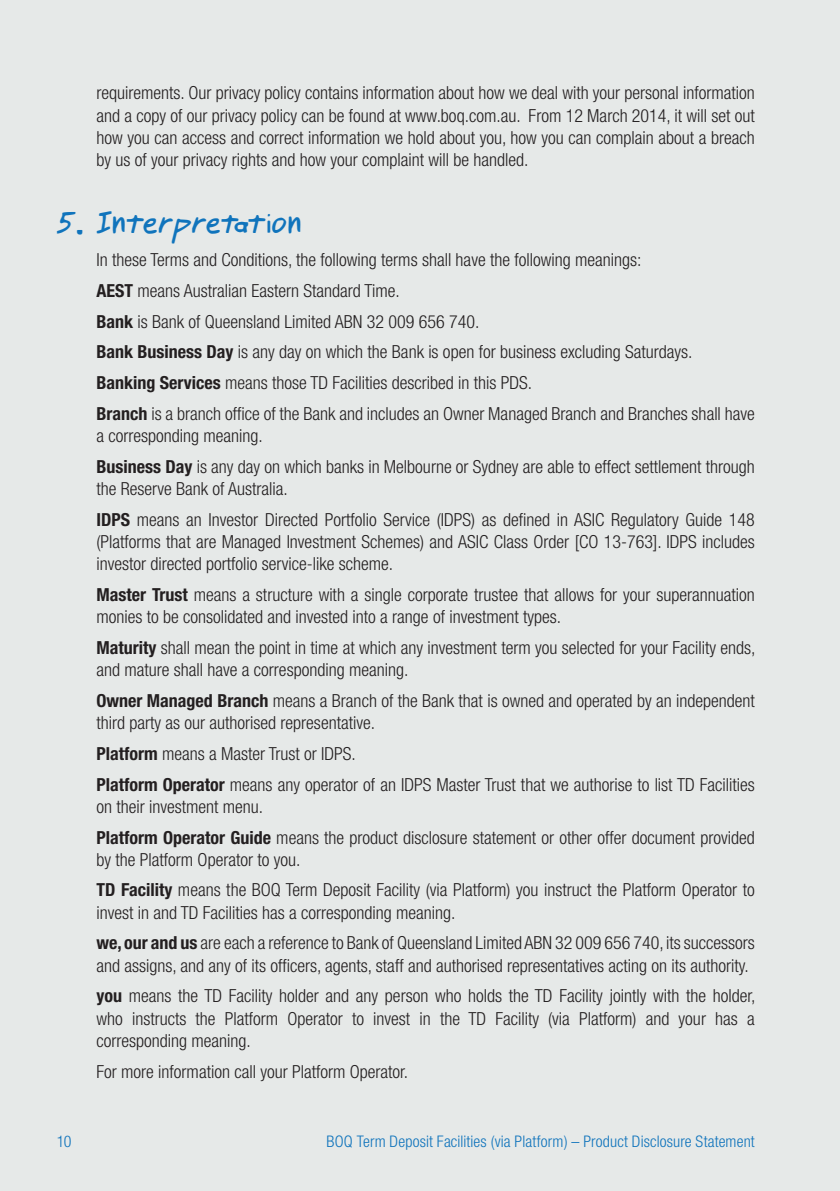
<style>
.page{position:relative;width:840px;height:1191px;background:#fff}
.page>*{position:absolute;margin:0;border:0;box-sizing:border-box;transform-origin:0 0}
.t1{font:36px "Johnny Mac Scrawl Two BRK";letter-spacing:-.01em;color:#1074bc}
.t2{font:300 condensed 18px/30.8px "Helvetica Neue";color:#231f20}
.t3{font:300 condensed 16px "Helvetica Neue";letter-spacing:.01em;color:#1074bc}
.s1{font-weight:700}
</style>
<div class="page">
<div style="left:0;top:0;width:839px;height:1191px;background:#e6e9e8"></div>
<p class="t2" style="left:96px;top:83px;width:659px;line-height:22.2px;text-align:justify">requirements. Our privacy policy contains information about how we deal with your personal information and a copy of our privacy policy can be found at www.boq.com.au. From 12 March 2014, it will set out how you can access and correct information we hold about you, how you can complain about a breach by us of your privacy rights and how your complaint will be handled.</p>
<h1 class="t1" style="left:57px;top:208px;width:246px">5. Interpretation</h1>
<p class="t2" style="left:96px;top:246px;width:659px">In these Terms and Conditions, the following terms shall have the following meanings:<br><span class="s1">AEST</span> means Australian Eastern Standard Time.<br><span class="s1">Bank</span> is Bank of Queensland Limited ABN 32 009 656 740.<br><span class="s1">Bank Business Day</span> is any day on which the Bank is open for business excluding Saturdays.<br><span class="s1">Banking Services</span> means those TD Facilities described in this PDS.<br><span class="s1">Branch</span> is a branch office of the Bank and includes an Owner Managed Branch and Branches shall have</p>
<p class="t2" style="left:96px;top:422px;width:659px">a corresponding meaning.<br><span class="s1">Business Day</span> is any day on which banks in Melbourne or Sydney are able to effect settlement through</p>
<p class="t2" style="left:96px;top:475px;width:659px">the Reserve Bank of Australia.<br><span class="s1">IDPS</span> means an Investor Directed Portfolio Service (IDPS) as defined in ASIC Regulatory Guide 148</p>
<p class="t2" style="left:96px;top:532px;width:659px;line-height:22.2px">(Platforms that are Managed Investment Schemes) and ASIC Class Order [CO 13-763]. IDPS includes investor directed portfolio service-like scheme.</p>
<p class="t2" style="left:96px;top:585px;width:659px;line-height:22.2px"><span class="s1">Master Trust</span> means a structure with a single corporate trustee that allows for your superannuation monies to be consolidated and invested into a range of investment types.</p>
<p class="t2" style="left:96px;top:638px;width:660px;line-height:22.2px"><span class="s1">Maturity</span> shall mean the point in time at which any investment term you selected for your Facility ends, and mature shall have a corresponding meaning.</p>
<p class="t2" style="left:96px;top:691px;width:659px;line-height:22.2px"><span class="s1">Owner Managed Branch</span> means a Branch of the Bank that is owned and operated by an independent third party as our authorised representative.</p>
<p class="t2" style="left:96px;top:739px;width:659px"><span class="s1">Platform</span> means a Master Trust or IDPS.<br><span class="s1">Platform Operator</span> means any operator of an IDPS Master Trust that we authorise to list TD Facilities</p>
<p class="t2" style="left:96px;top:792px;width:659px">on their investment menu.<br><span class="s1">Platform Operator Guide</span> means the product disclosure statement or other offer document provided</p>
<p class="t2" style="left:96px;top:845px;width:659px">by the Platform Operator to you.<br><span class="s1">TD Facility</span> means the BOQ Term Deposit Facility (via Platform) you instruct the Platform Operator to</p>
<p class="t2" style="left:96px;top:898px;width:659px">invest in and TD Facilities has a corresponding meaning.<br><span class="s1">we, our and us</span> are each a reference to Bank of Queensland Limited ABN 32 009 656 740, its successors</p>
<p class="t2" style="left:96px;top:951px;width:660px">and assigns, and any of its officers, agents, staff and authorised representatives acting on its authority. <span class="s1">you</span> means the TD Facility holder and any person who holds the TD Facility jointly with the holder,</p>
<p class="t2" style="left:96px;top:1008px;width:659px;line-height:22.2px">who instructs the Platform Operator to invest in the TD Facility (via Platform) and your has a corresponding meaning.</p>
<p class="t2" style="left:96px;top:1057px;width:313px">For more information call your Platform Operator.</p>
<p class="t3" style="left:57px;top:1135px;width:16px">10</p>
<p class="t3" style="left:326px;top:1135px;width:429px">BOQ Term Deposit Facilities (via Platform) – Product Disclosure Statement</p>
</div>
